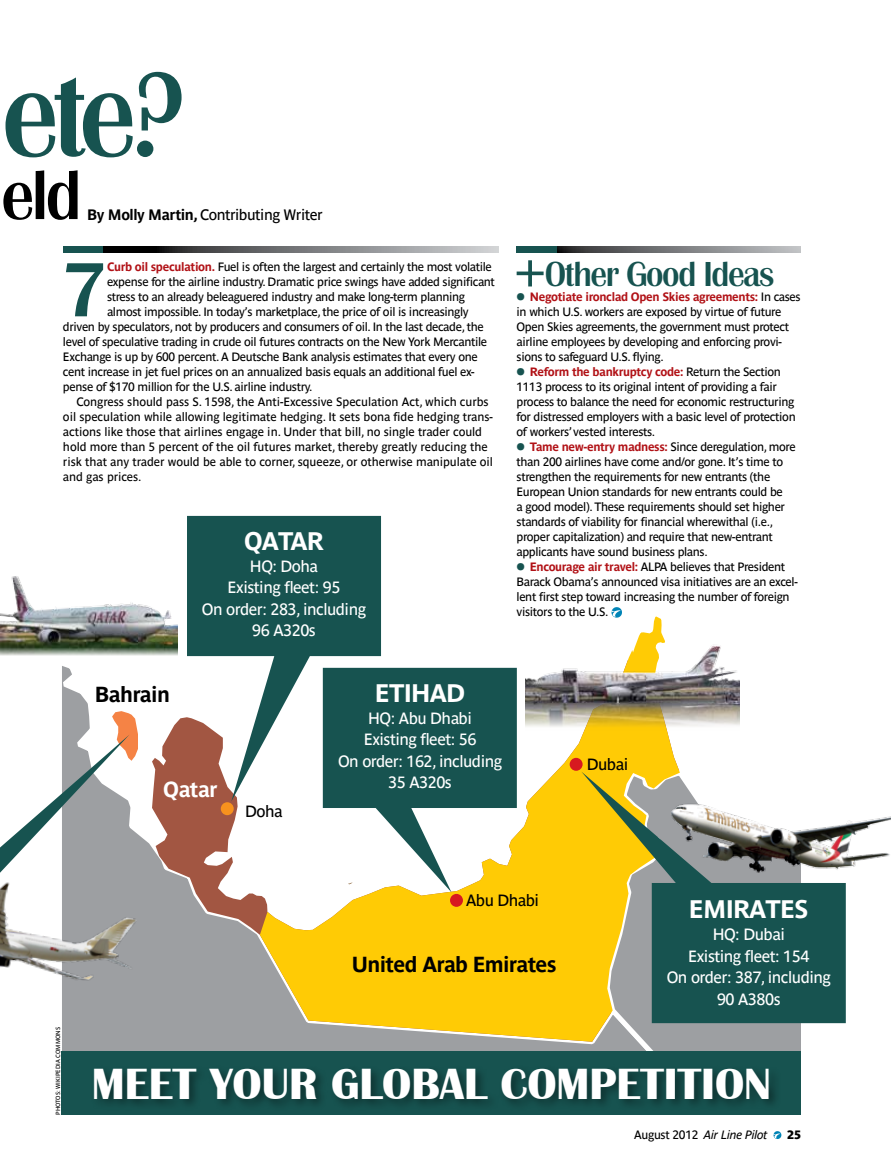
<style>
.page{position:relative;width:891px;height:1175px;background:#fff}
.page>*{position:absolute;margin:0;border:0;box-sizing:border-box;transform-origin:0 0}
.t1{font:500 124.5px "Britannic";color:#175350}
.t2{font:500 79.5px "Britannic";color:#175350}
.t3{font:500 72px "Britannic";color:#000}
.t4{font:700 45px "Britannic";color:#fff}
.t5{font:500 36px "Britannic";letter-spacing:-.04em;color:#175350}
.t6{font:700 25.2px "Parisine Std";letter-spacing:-.03em;color:#fff}
.t7{font:700 21.6px "Parisine Std";letter-spacing:-.03em;color:#000}
.t8{font:700 21.6px "Parisine Std";letter-spacing:-.03em;color:#fff}
.t9{font:16.2px/21.6px "Parisine Std";letter-spacing:-.03em;color:#fff;text-align:center}
.t10{font:16.2px "Parisine Std";letter-spacing:-.03em;color:#000}
.t11{font:15px "Parisine Std";letter-spacing:-.03em;color:#000}
.t12{font:12px/15px "Parisine Std";letter-spacing:-.03em;color:#000}
.t13{font:12px "Parisine Std";letter-spacing:-.005em;color:#000}
.t14{font:italic 12px "Parisine Std";letter-spacing:-.025em;color:#000}
.t15{font:12px "Parisine Std Sombre";color:#000}
.t16{font:6px "Parisine Std";color:#000}
.s1{font-weight:700}
.s2{font-weight:700;color:#b11116}
.s3{font-size:57px}
.s4{font-size:28.5px;color:#175350}
.s5{font-style:normal}
</style>
<div class="page">
<svg style="left:774px;top:1131px;width:7px;height:8px"></svg>
<svg style="left:62px;top:655px;width:297px;height:396px"></svg>
<svg style="left:152px;top:657px;width:108px;height:384px;fill:#a29fa2"></svg>
<div style="left:359px;top:1023px;width:442px;height:28px;background:#9d9fa2"></div>
<svg style="left:260px;top:667px;width:420px;height:374px;fill:#ffcb05"></svg>
<svg style="left:581px;top:771px;width:265px;height:252px;background:#72885d"></svg>
<svg style="left:323px;top:668px;width:194px;height:224px;fill:#175350"></svg>
<svg style="left:187px;top:516px;width:194px;height:285px;fill:#175350"></svg>
<svg style="left:0;top:711px;width:138px;height:161px"></svg>
<div style="left:570px;top:758px;width:13px;height:12px;background:#d71920;border-radius:50%"></div>
<div style="left:450px;top:894px;width:13px;height:12px;background:#d71920;border-radius:50%"></div>
<div style="left:221px;top:802px;width:13px;height:13px;background:#f7921e;border-radius:50%"></div>
<div style="left:62px;top:1051px;width:739px;height:63px;background:#175350"></div>
<div style="left:90px;top:1064px;width:691px;height:47px;background:#000;opacity:.4"></div>
<div style="left:517px;top:246px;width:45px;height:6px;background:#175350"></div>
<svg style="left:557px;top:246px;width:244px;height:6px"></svg>
<div style="left:63px;top:246px;width:45px;height:6px;background:#175350"></div>
<svg style="left:104px;top:246px;width:395px;height:6px;background:#6e6f71"></svg>
<svg style="left:611px;top:607px;width:51px;height:27px"></svg>
<img style="left:0;top:876px;width:148px;height:120px">
<img style="left:0;top:576px;width:178px;height:79px">
<img style="left:669px;top:796px;width:222px;height:80px">
<img style="left:526px;top:634px;width:214px;height:96px">
<h1 class="t1" style="left:2px;top:47px;width:186px">ete?</h1>
<h3 class="t3" style="left:1px;top:156px;width:82px">eld</h3>
<p class="t11" style="left:87px;top:206px;width:237px"><span class="s1">By Molly M artin,</span> Contributing Writer</p>
<h2 class="t2" style="left:63px;top:247px;width:46px">7</h2>
<p class="t12" style="left:107px;top:259px;width:386px"><span class="s2">Curb oil speculation.</span> Fuel is often the largest and certainly the most volatile</p>
<p class="t12" style="left:107px;top:274px;width:389px">expense for the airline industry. Dramatic price swings have added significant</p>
<p class="t12" style="left:107px;top:289px;width:360px">stress to an already beleaguered industry and make long-term planning</p>
<p class="t12" style="left:107px;top:304px;width:363px">almost impossible. In today’s marketplace, the price of oil is increasingly</p>
<p class="t12" style="left:63px;top:319px;width:422px">driven by speculators, not by producers and consumers of oil. In the last decade, the</p>
<p class="t12" style="left:63px;top:334px;width:426px">level of speculative trading in crude oil futures contracts on the New York Mercantile</p>
<p class="t12" style="left:63px;top:349px;width:416px">Exchange is up by 600 percent. A Deutsche Bank analysis estimates that every one</p>
<p class="t12" style="left:63px;top:364px;width:413px">cent increase in jet fuel prices on an annualized basis equals an additional fuel ex-</p>
<p class="t12" style="left:63px;top:379px;width:251px">pense of $170 million for the U.S. airline industry.</p>
<p class="t13" style="left:76px;top:395px;width:414px">Congress should pass S. 1598, the Anti-Excessive Speculation Act, which curbs</p>
<p class="t13" style="left:63px;top:410px;width:431px">oil speculation while allowing legitimate hedging. It sets bona fide hedging trans-</p>
<p class="t13" style="left:63px;top:425px;width:421px">actions like those that airlines engage in. Under that bill, no single trader could</p>
<p class="t13" style="left:63px;top:440px;width:426px">hold more than 5 percent of the oil futures market, thereby greatly reducing the</p>
<p class="t13" style="left:63px;top:455px;width:432px">risk that any trader would be able to corner, squeeze, or otherwise manipulate oil</p>
<p class="t13" style="left:63px;top:470px;width:80px">and gas prices.</p>
<h3 class="t6" style="left:244px;top:526px;width:81px">Qatar</h3>
<h3 class="t9" style="left:202px;top:555px;width:166px">HQ: Doha<br>Existing fleet: 95<br>On order: 283, including<br>96 A320s</h3>
<h3 class="t5" style="left:516px;top:254px;width:260px"><span class="s3">+</span>Other Good Ideas</h3>
<p class="t12" style="left:517px;top:289px;width:286px"><span class="s4">•</span> <span class="s2">Negotiate ironclad Open Skies agreements:</span> In cases in which U.S. workers are exposed by virtue of future Open Skies agreements, the government must protect airline employees by developing and enforcing provi&shy;sions to safeguard U.S. flying.</p>
<p class="t12" style="left:517px;top:364px;width:281px"><span class="s4">•</span> <span class="s2">Reform the bankruptcy code:</span> Return the Section 1113 process to its original intent of providing a fair process to balance the need for economic restructuring for distressed employers with a basic level of protection of workers’ vested interests.</p>
<p class="t12" style="left:517px;top:439px;width:281px"><span class="s4">•</span> <span class="s2">Tame new-entry madness:</span> Since deregulation, more than 200 airlines have come and/or gone. It’s time to strengthen the requirements for new entrants (the European Union standards for new entrants could be<br>a good model). These requirements should set higher standards of viability for financial wherewithal (i.e., proper capitalization) and require that new-entrant applicants have sound business plans.</p>
<p class="t12" style="left:517px;top:559px;width:283px"><span class="s4">•</span> <span class="s2">Encourage air travel:</span> ALPA believes that President Barack Obama’s announced visa initiatives are an excel&shy;lent first step toward increasing the number of foreign visitors to the U.S.</p>
<h3 class="t7" style="left:95px;top:682px;width:77px">Bahrain</h3>
<h3 class="t8" style="left:163px;top:777px;width:56px">Qatar</h3>
<h3 class="t10" style="left:245px;top:802px;width:39px">Doha</h3>
<h3 class="t6" style="left:375px;top:678px;width:16px">Etihad</h3>
<h3 class="t9" style="left:338px;top:707px;width:166px">HQ: Abu Dhabi<br>Existing fleet: 56<br>On order: 162, including<br>35 A320s</h3>
<h3 class="t10" style="left:587px;top:755px;width:43px">Dubai</h3>
<p class="t16" style="left:55px;top:1114px;width:89px;rotate:-90deg">PHOTOS: WIKIPEDIA COMMONS</p>
<h3 class="t10" style="left:466px;top:891px;width:74px">Abu Dhabi</h3>
<h3 class="t7" style="left:352px;top:951px;width:206px">United Arab Emirates</h3>
<h3 class="t6" style="left:689px;top:894px;width:118px">Emirates</h3>
<h3 class="t9" style="left:667px;top:923px;width:166px">HQ: Dubai<br>Existing fleet: 154<br>On order: 387, including<br>90 A380s</h3>
<h3 class="t4" style="left:92px;top:1058px;width:681px">MEET YOUR GLOBAL COMPETITION</h3>
<p class="t14" style="left:634px;top:1128px;width:135px"><span class="s5">August 2012</span> Air Line Pilot</p>
<p class="t15" style="left:787px;top:1127px;width:15px">25</p>
</div>
